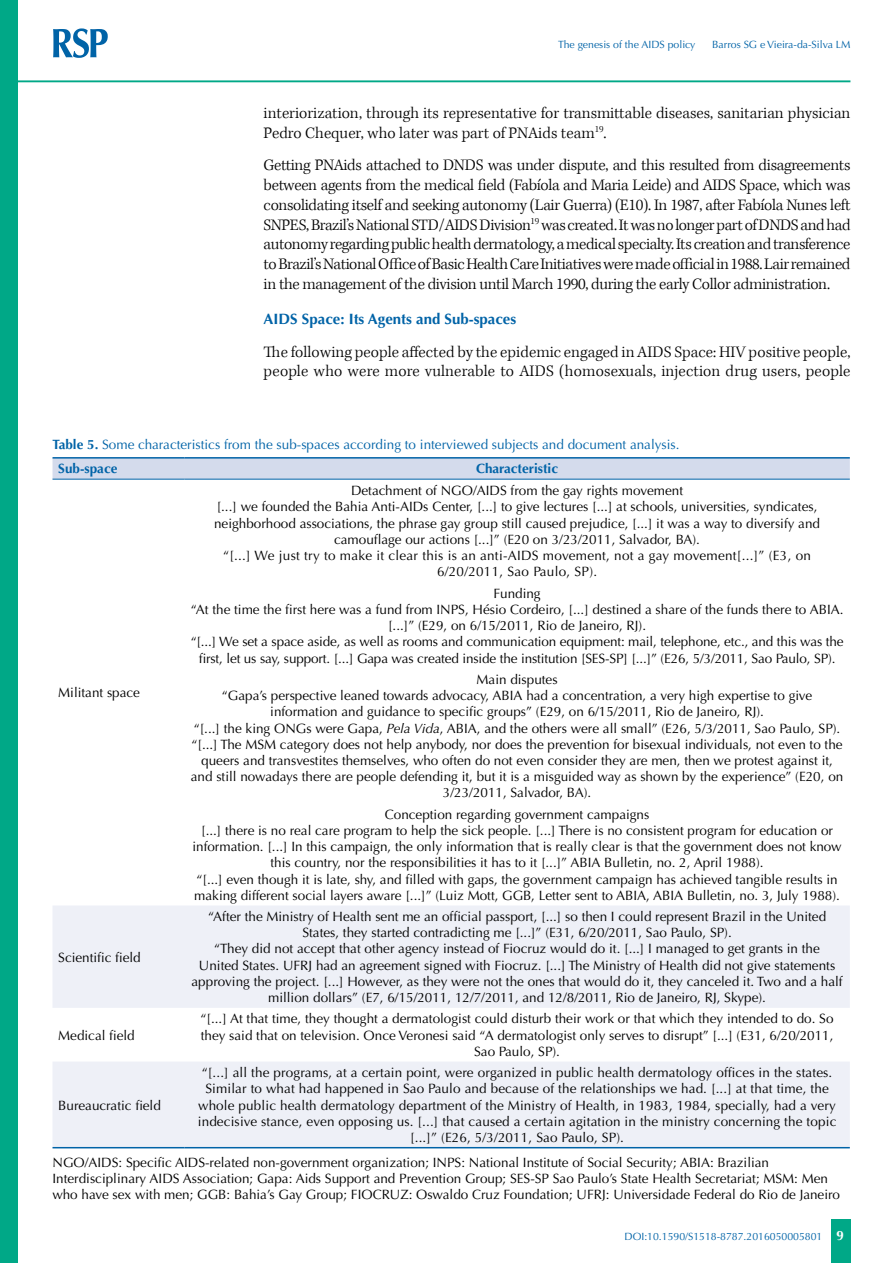
<style>
.page{position:relative;width:893px;height:1263px;background:#fff}
.page>*{position:absolute;margin:0;border:0;box-sizing:border-box;transform-origin:0 0}
.t1{font:300 16.5px/19.8px "Kepler Std";color:#000}
.t2{font:700 15px "Optima";color:#0063a7}
.t3{font:13.5px/16.2px "Optima";color:#000;text-align:center}
.t4{font:13.5px/24.9px "Optima";color:#0063a7}
.t5{font:700 13.5px "Optima";color:#0063a7}
.t6{font:700 13.5px "Optima";color:#fff}
.t7{font:10.5px "Optima";color:#0063a7}
.s1{font-weight:700}
.s2{font-style:italic}
</style>
<div class="page">
<div style="left:831px;top:1220px;width:20px;height:43px;background:#00a887"></div>
<div style="left:0;top:0;width:18px;height:1263px;background:#00a887"></div>
<svg style="left:53px;top:28px;width:55px;height:30px"></svg>
<hr style="left:18px;top:80px;width:832px;height:2px;background:#00a887">
<div style="left:53px;top:459px;width:797px;height:20px;background:#d4dbec"></div>
<svg style="left:53px;top:906px;width:797px;height:241px;fill:#eef0f7"></svg>
<hr style="left:53px;top:457px;width:131px;height:2px;background:#0063a7">
<hr style="left:184px;top:457px;width:666px;height:2px;background:#0063a7">
<hr style="left:53px;top:479px;width:131px;height:1px;background:#0063a7">
<hr style="left:184px;top:479px;width:666px;height:1px;background:#0063a7">
<hr style="left:53px;top:1147px;width:131px;height:1px;background:#0063a7">
<hr style="left:184px;top:1147px;width:666px;height:1px;background:#0063a7">
<p class="t7" style="left:558px;top:38px;width:139px">The genesis of the AIDS policy</p>
<p class="t7" style="left:712px;top:38px;width:140px">Barros SG e Vieira-da-Silva LM</p>
<p class="t1" style="left:264px;top:103px;width:588px">interiorization, through its representative for transmittable diseases, sanitarian physician<br>Pedro Chequer, who later was part of PNAids team<sup>19</sup>.</p>
<p class="t1" style="left:264px;top:156px;width:588px;text-align:justify">Getting PNAids attached to DNDS was under dispute, and this resulted from disagreements between agents from the medical field (Fabíola and Maria Leide) and AIDS Space, which was consolidating itself and seeking autonomy (Lair Guerra) (E10). In 1987, after Fabíola Nunes left SNPES, Brazil’s National STD/AIDS Division<sup>19</sup> was created. It was no longer part of DNDS and had autonomy regarding public health dermatology, a medical specialty. Its creation and transference to Brazil’s National Office of Basic Health Care Initiatives were made official in 1988. Lair remained in the management of the division until March 1990, during the early Collor administration.</p>
<p class="t2" style="left:264px;top:310px;width:254px">AIDS Space: Its Agents and Sub-spaces</p>
<p class="t1" style="left:264px;top:342px;width:588px">The following people affected by the epidemic engaged in AIDS Space: HIV positive people, people who were more vulnerable to AIDS (homosexuals, injection drug users, people</p>
<p class="t4" style="left:58px;top:432px;width:623px;text-indent:-6px"><span class="s1">Table 5.</span> Some characteristics from the sub-spaces according to interviewed subjects and document analysis.<br><span class="s1">Sub-space</span></p>
<p class="t5" style="left:476px;top:461px;width:84px">Characteristic</p>
<p class="t3" style="left:58px;top:685px;width:83px">Militant space</p>
<p class="t3" style="left:58px;top:949px;width:84px">Scientific field</p>
<p class="t3" style="left:58px;top:1027px;width:78px">Medical field</p>
<p class="t3" style="left:214px;top:483px;width:607px">Detachment of NGO/AIDS from the gay rights movement<br>[...] we founded the Bahia Anti-AIDs Center, [...] to give lectures [...] at schools, universities, syndicates, neighborhood associations, the phrase gay group still caused prejudice, [...] it was a way to diversify and camouflage our actions [...]” (E20 on 3/23/2011, Salvador, BA).<br>“[...] We just try to make it clear this is an anti-AIDS movement, not a gay movement[...]” (E3, on 6/20/2011, Sao Paulo, SP).</p>
<p class="t3" style="left:191px;top:585px;width:654px">Funding<br>“At the time the first here was a fund from INPS, Hésio Cordeiro, [...] destined a share of the funds there to ABIA. [...]” (E29, on 6/15/2011, Rio de Janeiro, RJ).<br>“[...] We set a space aside, as well as rooms and communication equipment: mail, telephone, etc., and this was the first, let us say, support. [...] Gapa was created inside the institution [SES-SP] [...]” (E26, 5/3/2011, Sao Paulo, SP).</p>
<p class="t3" style="left:191px;top:671px;width:654px">Main disputes<br>“Gapa’s perspective leaned towards advocacy, ABIA had a concentration, a very high expertise to give information and guidance to specific groups” (E29, on 6/15/2011, Rio de Janeiro, RJ).<br>“[...] the king ONGs were Gapa, <span class="s2">Pela Vida</span>, ABIA, and the others were all small” (E26, 5/3/2011, Sao Paulo, SP). “[...] The MSM category does not help anybody, nor does the prevention for bisexual individuals, not even to the queers and transvestites themselves, who often do not even consider they are men, then we protest against it, and still nowadays there are people defending it, but it is a misguided way as shown by the experience” (E20, on 3/23/2011, Salvador, BA).</p>
<p class="t3" style="left:192px;top:806px;width:651px">Conception regarding government campaigns<br>[...] there is no real care program to help the sick people. [...] There is no consistent program for education or information. [...] In this campaign, the only information that is really clear is that the government does not know this country, nor the responsibilities it has to it [...]” ABIA Bulletin, no. 2, April 1988).<br>“[...] even though it is late, shy, and filled with gaps, the government campaign has achieved tangible results in making different social layers aware [...]” (Luiz Mott, GGB, Letter sent to ABIA, ABIA Bulletin, no. 3, July 1988).</p>
<p class="t3" style="left:192px;top:908px;width:652px">“After the Ministry of Health sent me an official passport, [...] so then I could represent Brazil in the United States, they started contradicting me [...]” (E31, 6/20/2011, Sao Paulo, SP).<br>“They did not accept that other agency instead of Fiocruz would do it. [...] I managed to get grants in the<br>United States. UFRJ had an agreement signed with Fiocruz. [...] The Ministry of Health did not give statements approving the project. [...] However, as they were not the ones that would do it, they canceled it. Two and a half million dollars” (E7, 6/15/2011, 12/7/2011, and 12/8/2011, Rio de Janeiro, RJ, Skype).</p>
<p class="t3" style="left:201px;top:1011px;width:634px">“[...] At that time, they thought a dermatologist could disturb their work or that which they intended to do. So they said that on television. Once Veronesi said “A dermatologist only serves to disrupt” [...] (E31, 6/20/2011,<br>Sao Paulo, SP).</p>
<p class="t3" style="left:198px;top:1065px;width:640px">“[...] all the programs, at a certain point, were organized in public health dermatology offices in the states.<br>Similar to what had happened in Sao Paulo and because of the relationships we had. [...] at that time, the whole public health dermatology department of the Ministry of Health, in 1983, 1984, specially, had a very indecisive stance, even opposing us. [...] that caused a certain agitation in the ministry concerning the topic [...]” (E26, 5/3/2011, Sao Paulo, SP).</p>
<p class="t3" style="left:53px;top:1154px;width:789px;text-align:left">NGO/AIDS: Specific AIDS-related non-government organization; INPS: National Institute of Social Security; ABIA: Brazilian<br>Interdisciplinary AIDS Association; Gapa: Aids Support and Prevention Group; SES-SP Sao Paulo’s State Health Secretariat; MSM: Men who have sex with men; GGB: Bahia’s Gay Group; FIOCRUZ: Oswaldo Cruz Foundation; UFRJ: Universidade Federal do Rio de Janeiro</p>
<p class="t3" style="left:58px;top:1097px;width:104px">Bureaucratic field</p>
<p class="t7" style="left:624px;top:1230px;width:199px">DOI:10.1590/S1518-8787.2016050005801</p>
<p class="t6" style="left:836px;top:1227px;width:9px">9</p>
</div>
